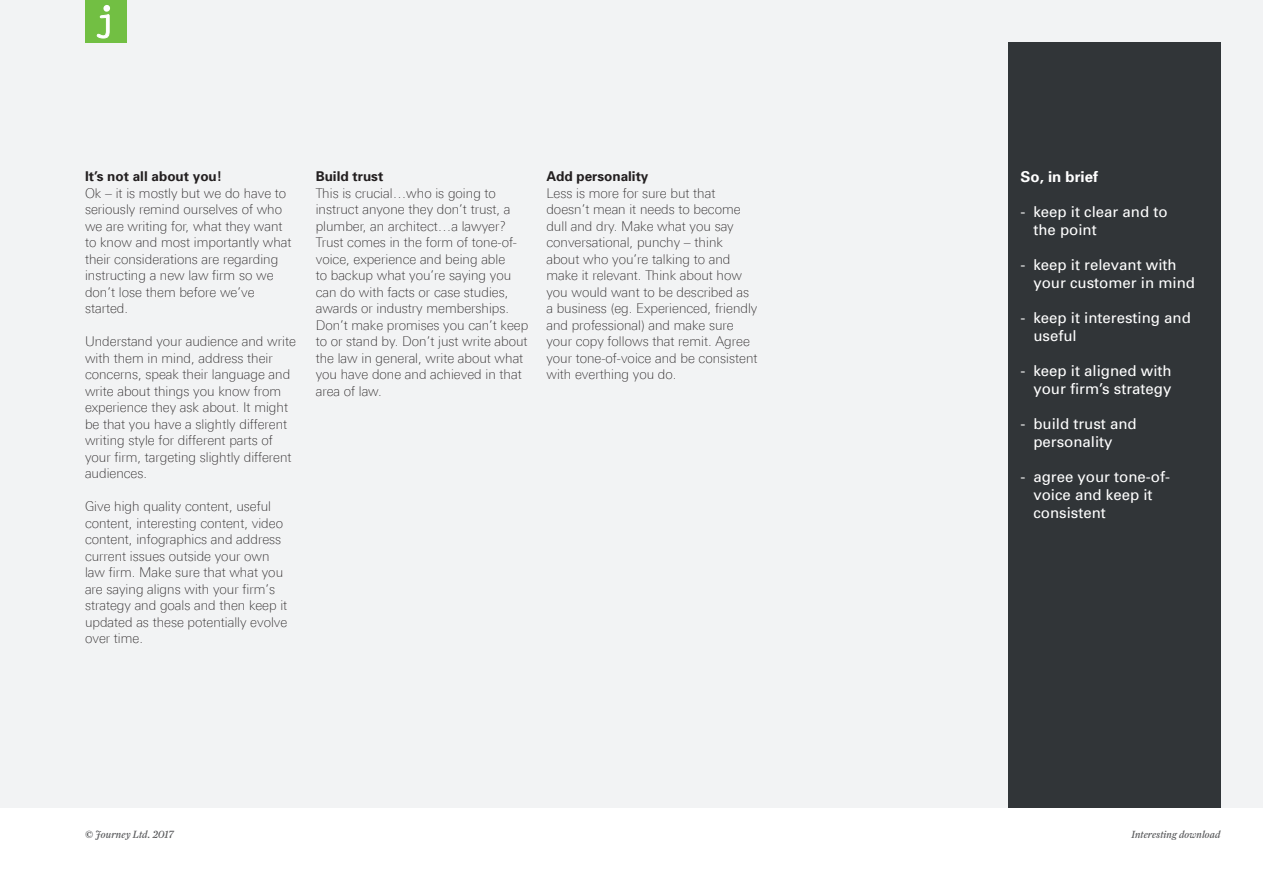
<style>
.page{position:relative;width:1263px;height:893px;background:#fff}
.page>*{position:absolute;margin:0;border:0;box-sizing:border-box;transform-origin:0 0}
.t1{font:15px/18px "Univers";color:#fff}
.t2{font:700 15px "Univers";color:#fff}
.t3{font:100 13.5px/16.5px "Linotype Univers 230";color:#231f20}
.t4{font:700 13.5px "Univers";color:#231f20}
.t5{font:italic 10.5px "Farnham Display";letter-spacing:.005em;color:#57585a}
.t6{font:italic 10.35px "Farnham Display";letter-spacing:.005em;color:#57585a}
</style>
<div class="page">
<div style="left:0;top:0;width:1263px;height:808px;background:#f2f3f4"></div>
<div style="left:85px;top:0;width:41px;height:43px;background:#72bf43"></div>
<svg style="left:97px;top:5px;width:13px;height:33px"></svg>
<div style="left:1008px;top:43px;width:212px;height:765px;background:#313538"></div>
<p class="t4" style="left:85px;top:168px;width:139px">It’s not all about you!</p>
<p class="t3" style="left:85px;top:185px;width:208px">Ok – it is mostly but we do have to seriously remind ourselves of who we are writing for, what they want to know and most importantly what their considerations are regarding instructing a new law firm so we don’t lose them before we’ve started.</p>
<p class="t3" style="left:85px;top:333px;width:212px">Understand your audience and write with them in mind, address their concerns, speak their language and write about things you know from experience they ask about. It might be that you have a slightly different writing style for different parts of your firm, targeting slightly different audiences.</p>
<p class="t3" style="left:85px;top:498px;width:204px">Give high quality content, useful content, interesting content, video content, infographics and address current issues outside your own law firm. Make sure that what you are saying aligns with your firm’s strategy and goals and then keep it updated as these potentially evolve over time.</p>
<p class="t4" style="left:316px;top:168px;width:69px">Build trust</p>
<p class="t3" style="left:316px;top:185px;width:214px">This is crucial…who is going to instruct anyone they don’t trust, a plumber, an architect…a lawyer?<br>Trust comes in the form of tone-of&shy;voice, experience and being able<br>to backup what you’re saying you can do with facts or case studies, awards or industry memberships.<br>Don’t make promises you can’t keep to or stand by. Don’t just write about the law in general, write about what you have done and achieved in that area of law.</p>
<p class="t4" style="left:546px;top:168px;width:104px">Add personality</p>
<p class="t3" style="left:546px;top:185px;width:213px">Less is more for sure but that doesn’t mean it needs to become dull and dry. Make what you say conversational, punchy – think about who you’re talking to and make it relevant. Think about how you would want to be described as a business (eg. Experienced, friendly and professional) and make sure your copy follows that remit. Agree your tone-of-voice and be consistent with everthing you do.</p>
<p class="t2" style="left:1020px;top:167px;width:79px">So, in brief</p>
<p class="t1" style="left:1033px;top:203px;width:136px;text-indent:-13px">- keep it clear and to the point</p>
<p class="t1" style="left:1033px;top:256px;width:163px;text-indent:-13px">- keep it relevant with your customer in mind</p>
<p class="t1" style="left:1033px;top:309px;width:159px;text-indent:-13px">- keep it interesting and useful</p>
<p class="t1" style="left:1020px;top:362px;width:153px;text-align:right">- keep it aligned with your firm’s strategy</p>
<p class="t1" style="left:1033px;top:415px;width:105px;text-indent:-13px">- build trust and personality</p>
<p class="t1" style="left:1033px;top:468px;width:138px;text-indent:-13px">- agree your tone-of&shy;voice and keep it consistent</p>
<p class="t5" style="left:85px;top:828px;width:90px">© Journey Ltd. 2017</p>
<p class="t6" style="left:1131px;top:828px;width:91px">Interesting download</p>
</div>
